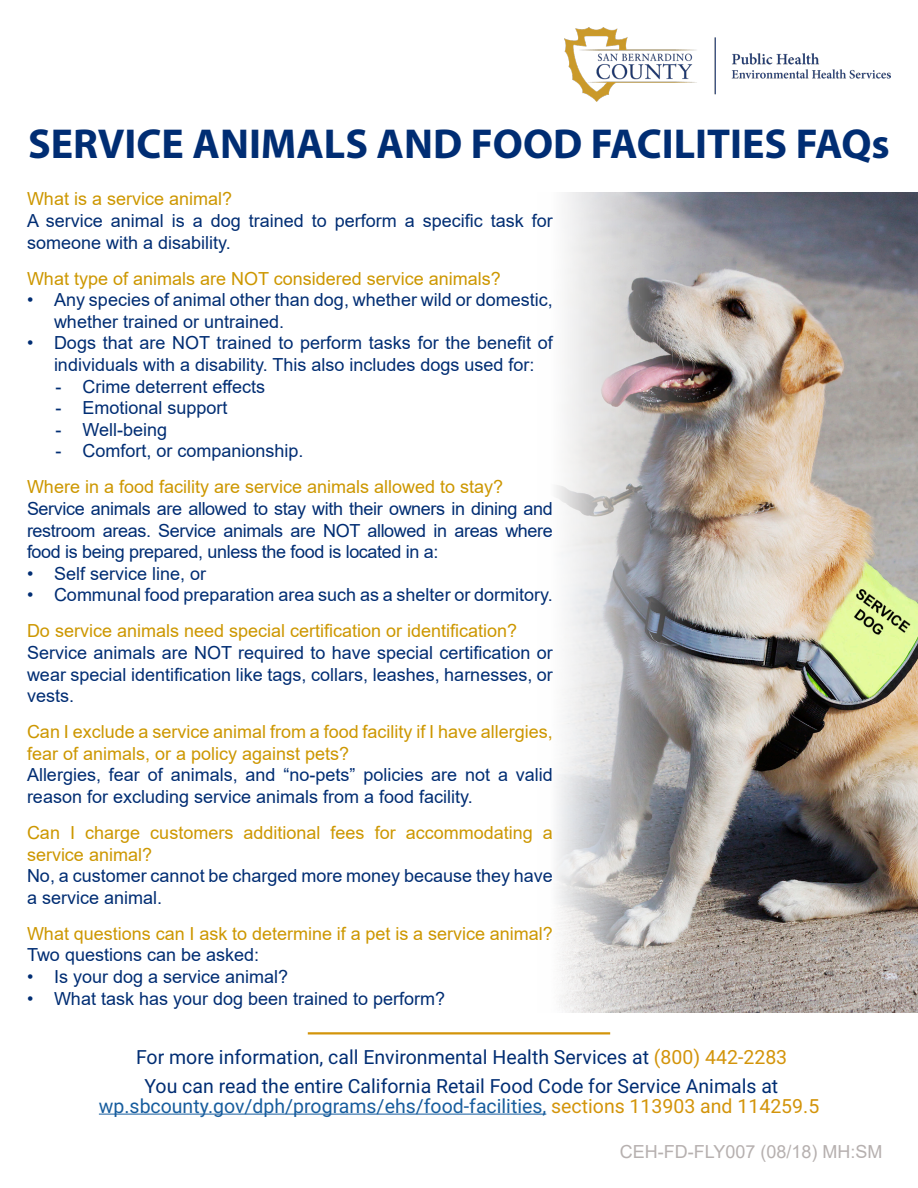
<style>
.page{position:relative;width:918px;height:1188px;background:#fff}
.page>*{position:absolute;margin:0;border:0;box-sizing:border-box;transform-origin:0 0}
.t1{font:700 42px "Myriad Pro";color:#002d73}
.t2{font:19.5px "Roboto";color:#002d73}
.t3{font:19.5px "Roboto";color:#175d9e}
.t4{font:18px/21.6px "Arial";color:#002d73}
.t5{font:18px/21.6px "Arial";color:#cd9700}
.t6{font:18px "Arial";color:#b6b0af}
.s1{color:#d3940a}
</style>
<div class="page">
<img style="left:564px;top:27px;width:327px;height:74px">
<hr style="left:99px;top:1114px;width:447px;height:1px;background:#175d9e">
<hr style="left:308px;top:1032px;width:302px;height:2px;background:#d3940a">
<img style="left:556px;top:192px;width:362px;height:820px">
<p class="t1" style="left:28px;top:116px;width:863px">SERVICE ANIMALS AND FOOD FACILITIES FAQs</p>
<p class="t5" style="left:27px;top:188px;width:207px">What is a service animal?</p>
<p class="t4" style="left:27px;top:210px;width:527px">A service animal is a dog trained to perform a specific task for someone with a disability.</p>
<p class="t5" style="left:27px;top:267px;width:475px">What type of animals are NOT considered service animals?</p>
<p class="t4" style="left:54px;top:289px;width:500px;text-indent:-27px">• Any species of animal other than dog, whether wild or domestic, whether trained or untrained.</p>
<p class="t4" style="left:27px;top:332px;width:527px;text-align:center">• Dogs that are NOT trained to perform tasks for the benefit of individuals with a disability. This also includes dogs used for:</p>
<p class="t4" style="left:56px;top:375px;width:211px">- Crime deterrent effects</p>
<p class="t4" style="left:56px;top:397px;width:174px">- Emotional support</p>
<p class="t4" style="left:56px;top:419px;width:113px">- Well-being</p>
<p class="t4" style="left:56px;top:440px;width:250px">- Comfort, or companionship.</p>
<p class="t5" style="left:27px;top:476px;width:478px">Where in a food facility are service animals allowed to stay?</p>
<p class="t4" style="left:27px;top:498px;width:527px;text-align:justify">Service animals are allowed to stay with their owners in dining and restroom areas. Service animals are NOT allowed in areas where food is being prepared, unless the food is located in a:</p>
<p class="t4" style="left:27px;top:563px;width:181px">• Self service line, or</p>
<p class="t4" style="left:27px;top:584px;width:527px">• Communal food preparation area such as a shelter or dormitory.</p>
<p class="t5" style="left:27px;top:620px;width:492px">Do service animals need special certification or identification?</p>
<p class="t4" style="left:27px;top:642px;width:527px;text-align:justify">Service animals are NOT required to have special certification or wear special identification like tags, collars, leashes, harnesses, or vests.</p>
<p class="t5" style="left:27px;top:721px;width:527px">Can I exclude a service animal from a food facility if I have allergies, fear of animals, or a policy against pets?</p>
<p class="t4" style="left:27px;top:764px;width:527px">Allergies, fear of animals, and “no-pets” policies are not a valid reason for excluding service animals from a food facility.</p>
<p class="t5" style="left:27px;top:822px;width:527px">Can I charge customers additional fees for accommodating a service animal?</p>
<p class="t4" style="left:27px;top:865px;width:527px">No, a customer cannot be charged more money because they have a service animal.</p>
<p class="t5" style="left:27px;top:923px;width:527px">What questions can I ask to determine if a pet is a service animal?</p>
<p class="t4" style="left:27px;top:944px;width:234px">Two questions can be asked:</p>
<p class="t4" style="left:27px;top:966px;width:263px">• Is your dog a service animal?</p>
<p class="t4" style="left:27px;top:987px;width:420px">• What task has your dog been trained to perform?</p>
<p class="t2" style="left:136px;top:1043px;width:653px">For more information, call Environmental Health Services at <span class="s1">(800) 442-2283</span></p>
<p class="t2" style="left:145px;top:1073px;width:635px">You can read the entire California Retail Food Code for Service Animals at</p>
<p class="t3" style="left:99px;top:1092px;width:722px">wp.sbcounty.gov/dph/programs/ehs/food-facilities, <span class="s1">sections 113903 and 114259.5</span></p>
<p class="t6" style="left:620px;top:1139px;width:264px">CEH-FD-FLY007 (08/18) MH:SM</p>
</div>
